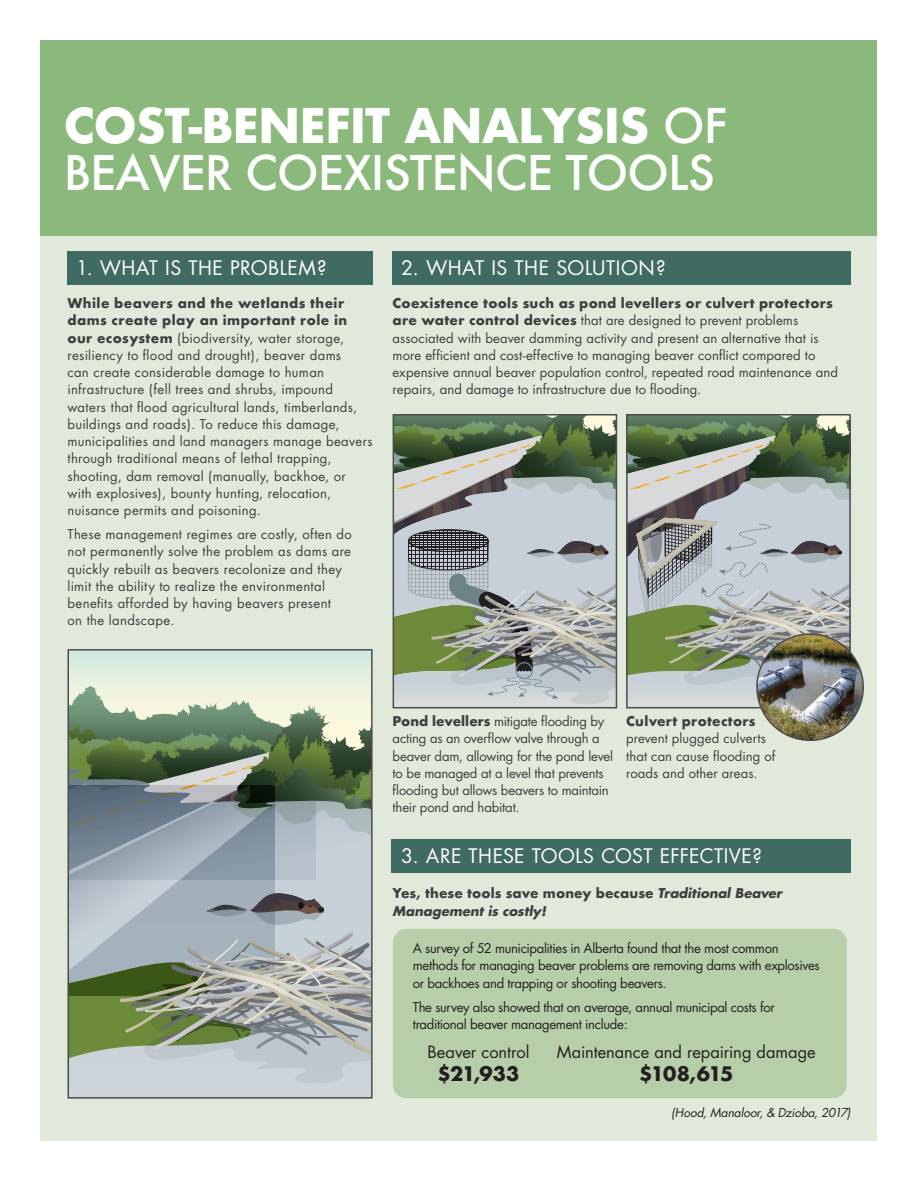
<style>
.page{position:relative;width:918px;height:1188px;background:#fff}
.page>*{position:absolute;margin:0;border:0;box-sizing:border-box;transform-origin:0 0}
.t1{font:500 46.5px/47.5px "Futura";letter-spacing:-.02em;color:#fff}
.t2{font:19.5px "Futura";letter-spacing:.02em;color:#fff}
.Bullets_2{font:700 19.5px "Futura";letter-spacing:-.045em;color:#231f20}
.Bullets_2-2{font:16.5px "Futura";letter-spacing:-.005em;color:#231f20}
.Bullets_2-3{font:13.2px/17.2px "Futura";letter-spacing:.015em;color:#3e3e3f}
.Bullets_2-4{font:13.2px/17.2px "Futura";letter-spacing:-.025em;color:#231f20}
.Bullets_2-5{font:13.2px/17.2px "Futura";letter-spacing:-.015em;color:#3e3e3f}
.Bullets_2-6{font:italic 700 13.2px/17.2px "Futura";color:#3e3e3f}
.Bullets_2-7{font:italic 12px "Futura";letter-spacing:-.01em;color:#231f20}
.s1{font-weight:700}
.s2{font-style:normal}
</style>
<div class="page">
<div style="left:40px;top:203px;width:838px;height:937px;background:#e1eada"></div>
<div style="left:393px;top:929px;width:454px;height:169px;background:#b6cfa8;border-radius:14px"></div>
<div style="left:68px;top:251px;width:305px;height:33px;background:#406b63"></div>
<div style="left:393px;top:251px;width:458px;height:33px;background:#406b63"></div>
<div style="left:40px;top:40px;width:838px;height:196px;background:#8bb87b"></div>
<svg style="left:71px;top:652px;width:299px;height:35px"></svg>
<div style="left:71px;top:1084px;width:299px;height:12px;background:#ced5d9"></div>
<svg style="left:71px;top:687px;width:299px;height:397px"></svg>
<div style="left:68px;top:649px;width:305px;height:450px;border:2px solid #4b4c4d"></div>
<svg style="left:396px;top:417px;width:218px;height:287px"></svg>
<div style="left:393px;top:414px;width:224px;height:294px;border:2px solid #4b4c4d"></div>
<svg style="left:629px;top:417px;width:219px;height:287px"></svg>
<div style="left:626px;top:414px;width:225px;height:294px;border:2px solid #4b4c4d"></div>
<div style="left:392px;top:840px;width:459px;height:33px;background:#406b63"></div>
<img style="left:757px;top:634px;width:106px;height:106px;border-radius:53px">
<div style="left:756px;top:633px;width:108px;height:108px;border:2px solid #4b4c4d;border-radius:50%"></div>
<p class="t1" style="left:64px;top:101px;width:665px"><span class="s1">COST-BENEFIT ANALYSIS</span> OF<br>BEAVER COEXISTENCE TOOLS</p>
<p class="t2" style="left:76px;top:255px;width:252px">1. WHAT IS THE PROBLEM?</p>
<p class="Bullets_2-3" style="left:68px;top:295px;width:307px"><span class="s1">While beavers and the wetlands their dams create play an important role in our ecosystem</span> (biodiversity, water storage, resiliency to flood and drought), beaver dams<br>can create considerable damage to human infrastructure (fell trees and shrubs, impound waters that flood agricultural lands, timberlands, buildings and roads). To reduce this damage, municipalities and land managers manage beavers through traditional means of lethal trapping, shooting, dam removal (manually, backhoe, or with explosives), bounty hunting, relocation, nuisance permits and poisoning.</p>
<p class="Bullets_2-3" style="left:68px;top:526px;width:286px">These management regimes are costly, often do not permanently solve the problem as dams are quickly rebuilt as beavers recolonize and they limit the ability to realize the environmental benefits afforded by having beavers present<br>on the landscape.</p>
<p class="t2" style="left:401px;top:255px;width:266px">2. WHAT IS THE SOLUTION?</p>
<p class="Bullets_2-3" style="left:393px;top:295px;width:447px"><span class="s1">Coexistence tools such as pond levellers or culvert protectors are water control devices</span> that are designed to prevent problems associated with beaver damming activity and present an alternative that is more efficient and cost-effective to managing beaver conflict compared to expensive annual beaver population control, repeated road maintenance and repairs, and damage to infrastructure due to flooding.</p>
<p class="Bullets_2-5" style="left:393px;top:713px;width:222px"><span class="s1">Pond levellers</span> mitigate flooding by acting as an overflow valve through a beaver dam, allowing for the pond level to be managed at a level that prevents flooding but allows beavers to maintain their pond and habitat.</p>
<p class="Bullets_2-3" style="left:626px;top:713px;width:151px"><span class="s1">Culvert protectors </span>prevent plugged culverts that can cause flooding of roads and other areas.</p>
<p class="t2" style="left:401px;top:844px;width:362px">3. ARE THESE TOOLS COST EFFECTIVE?</p>
<p class="Bullets_2-6" style="left:393px;top:885px;width:391px"><span class="s2">Yes, these tools save money because</span> Traditional Beaver<br>Management is costly!</p>
<p class="Bullets_2-4" style="left:413px;top:940px;width:409px">A survey of 52 municipalities in Alberta found that the most common methods for managing beaver problems are removing dams with explosives or backhoes and trapping or shooting beavers.</p>
<p class="Bullets_2-4" style="left:413px;top:998px;width:364px">The survey also showed that on average, annual municipal costs for traditional beaver management include:</p>
<p class="Bullets_2-2" style="left:427px;top:1042px;width:104px">Beaver control</p>
<p class="Bullets_2" style="left:437px;top:1060px;width:84px">$21,933</p>
<p class="Bullets_2-2" style="left:557px;top:1042px;width:261px">Maintenance and repairing damage</p>
<p class="Bullets_2" style="left:639px;top:1060px;width:96px">$108,615</p>
<p class="Bullets_2-7" style="left:671px;top:1105px;width:181px">(Hood, Manaloor, &amp; Dzioba, 2017)</p>
</div>
